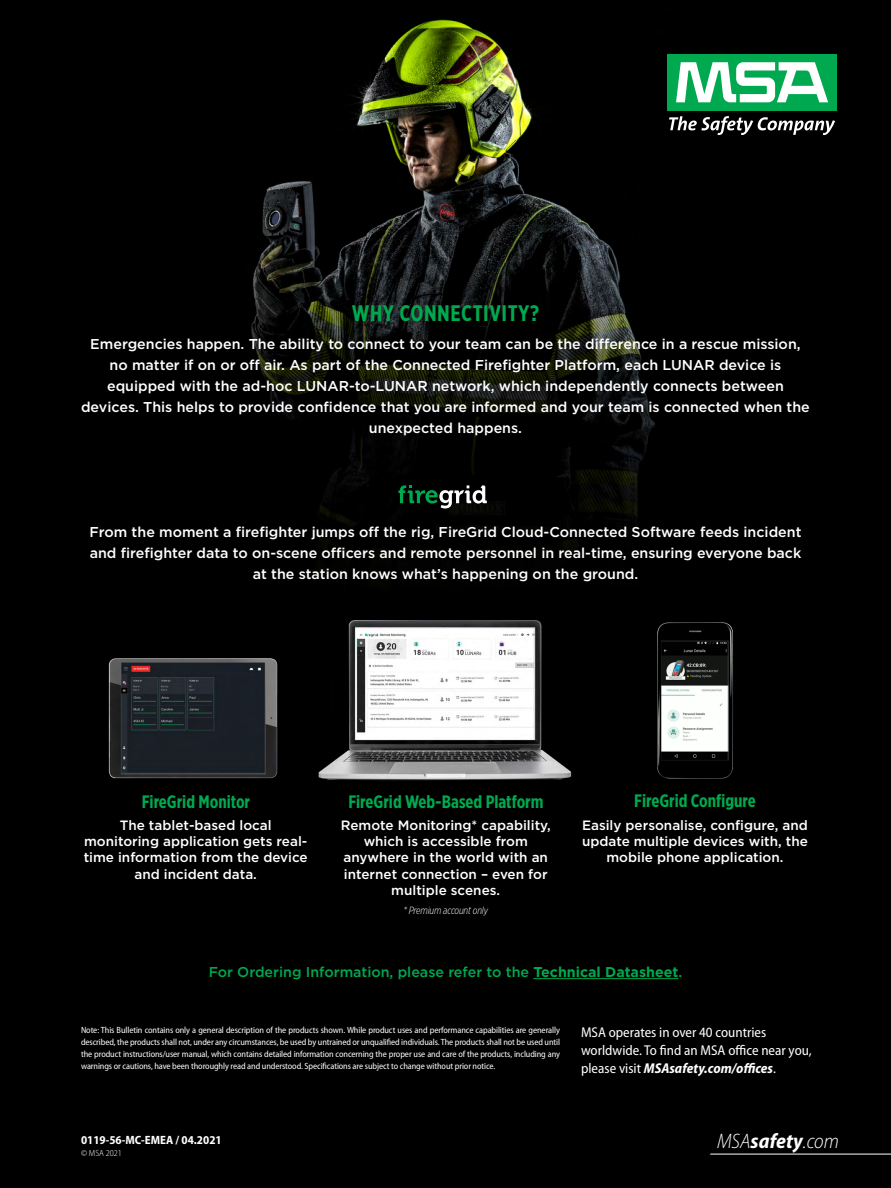
<style>
.page{position:relative;width:891px;height:1188px;background:#000}
.page>*{position:absolute;margin:0;border:0;box-sizing:border-box;transform-origin:0 0}
.t1{font:700 22.5px "Gotham X Narrow";letter-spacing:.025em;color:#00a94f}
.t2{font:italic 300 semi-condensed 21px "Myriad Pro";color:#fff}
.t3{font:700 18px "Gotham X Narrow";color:#00a94f}
.t4{font:500 14.25px/21px "Gotham";color:#fff;text-align:center}
.t5{font:semi-condensed 14.25px/18px "Myriad Pro";color:#fff}
.t6{font:500 14.25px "Gotham";color:#00a94f}
.t7{font:500 13.5px/16.2px "Gotham";color:#fff;text-align:center}
.t8{font:700 semi-condensed 12px "Myriad Pro";color:#fff}
.t9{font:italic 300 10.5px "Gotham X Narrow";letter-spacing:-.01em;color:#fff}
.t10{font:semi-condensed 9px/12px "Myriad Pro";letter-spacing:-.01em;color:#fff;text-align:justify}
.t11{font:300 semi-condensed 9px "Myriad Pro";color:#fff}
.s1{font-weight:700}
.s2{font-weight:700;font-style:italic}
</style>
<div class="page">
<hr style="left:710px;top:1154px;width:181px;height:1px;background:#fff">
<div style="left:667px;top:54px;width:170px;height:57px;background:#00a94f"></div>
<svg style="left:676px;top:62px;width:152px;height:40px"></svg>
<svg style="left:669px;top:116px;width:166px;height:19px"></svg>
<img style="left:108px;top:657px;width:172px;height:122px">
<svg style="left:398px;top:485px;width:89px;height:23px;background:#30473a"></svg>
<img style="left:656px;top:620px;width:78px;height:160px">
<img style="left:316px;top:613px;width:257px;height:174px">
<hr style="left:533px;top:978px;width:145px;height:1px;background:#00a94f">
<h1 class="t1" style="left:352px;top:299px;width:189px">WHY CONNECTIVITY?</h1>
<p class="t4" style="left:81px;top:333px;width:730px">Emergencies happen. The ability to connect to your team can be the difference in a rescue mission, no matter if on or off air. As part of the Connected Firefighter Platform, each LUNAR device is equipped with the ad-hoc LUNAR-to-LUNAR network, which independently connects between devices. This helps to provide confidence that you are informed and your team is connected when the unexpected happens.</p>
<p class="t4" style="left:90px;top:521px;width:714px">From the moment a firefighter jumps off the rig, FireGrid Cloud-Connected Software feeds incident and firefighter data to on-scene officers and remote personnel in real-time, ensuring everyone back at the station knows what’s happening on the ground.</p>
<p class="t3" style="left:142px;top:790px;width:110px">FireGrid Monitor</p>
<p class="t3" style="left:348px;top:790px;width:197px">FireGrid Web-Based Platform</p>
<p class="t3" style="left:634px;top:790px;width:123px">FireGrid Configure</p>
<p class="t7" style="left:84px;top:817px;width:226px">The tablet-based local monitoring application gets real&shy;time information from the device and incident data.</p>
<p class="t7" style="left:341px;top:817px;width:212px">Remote Monitoring* capability, which is accessible from anywhere in the world with an internet connection – even for multiple scenes.</p>
<p class="t9" style="left:403px;top:904px;width:86px">* Premium account only</p>
<p class="t7" style="left:582px;top:817px;width:227px">Easily personalise, configure, and update multiple devices with, the mobile phone application.</p>
<p class="t6" style="left:209px;top:964px;width:475px">For Ordering Information, please refer to the <span class="s1">Technical Datasheet</span>.</p>
<p class="t10" style="left:81px;top:1024px;width:481px">Note: This Bulletin contains only a general description of the products shown. While product uses and performance capabilities are generally described, the products shall not, under any circumstances, be used by untrained or unqualified individuals. The products shall not be used until the product instructions/user manual, which contains detailed information concerning the proper use and care of the products, including any warnings or cautions, have been thoroughly read and understood. Specifications are subject to change without prior notice.</p>
<p class="t5" style="left:581px;top:1023px;width:232px">MSA operates in over 40 countries worldwide. To find an MSA office near you, please visit <span class="s2">MSAsafety.com/offices</span>.</p>
<p class="t8" style="left:81px;top:1132px;width:142px">0119-56-MC-EMEA / 04.2021</p>
<p class="t11" style="left:81px;top:1148px;width:42px">© MSA 2021</p>
<h2 class="t2" style="left:717px;top:1129px;width:123px">MSA<span class="s1">safety</span>.com</h2>
</div>
